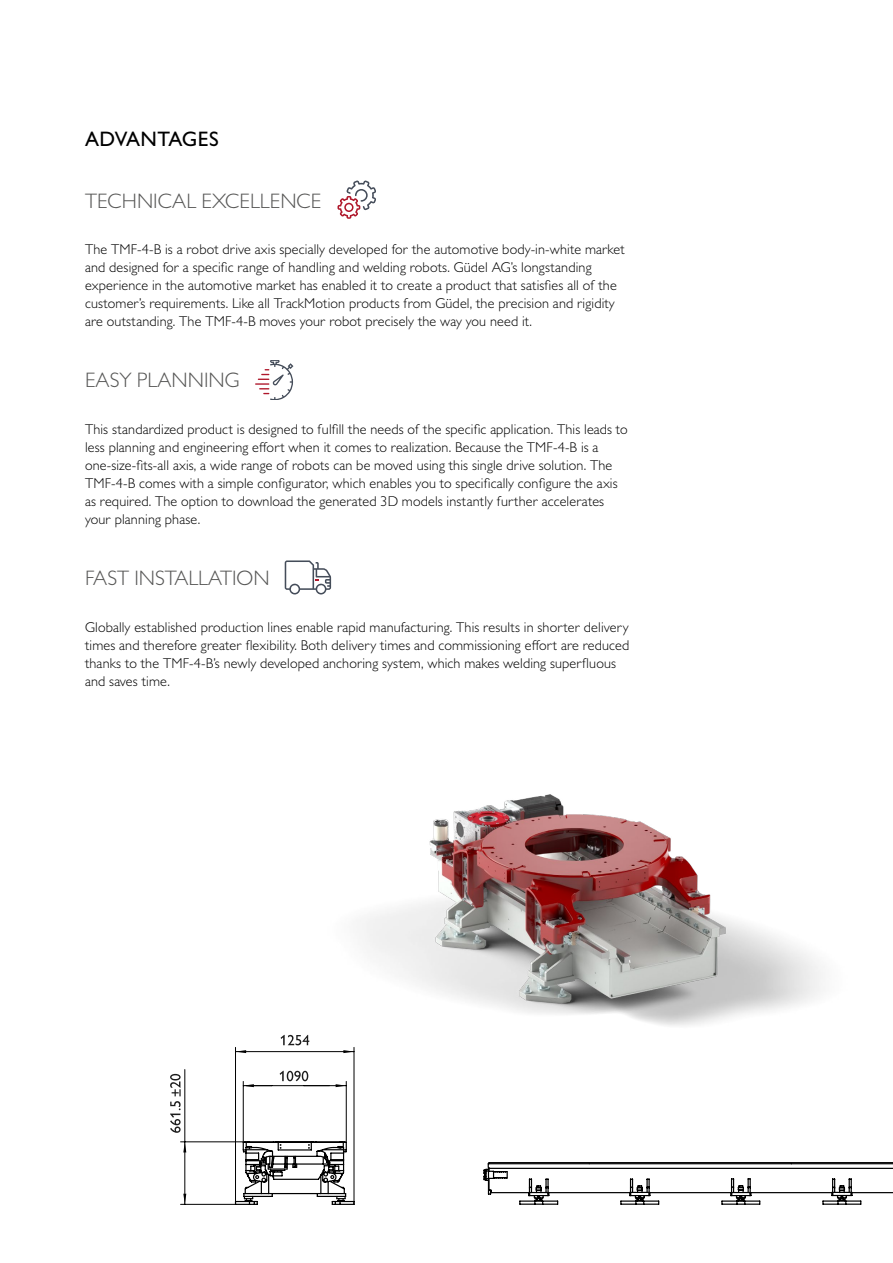
<style>
.page{position:relative;width:893px;height:1263px;background:#fff}
.page>*{position:absolute;margin:0;border:0;box-sizing:border-box;transform-origin:0 0}
.t1{font:300 21px "Gill Sans MT Pro";color:#575756}
.t2{font:500 21px "Gill Sans MT Pro";letter-spacing:.02em;color:#000}
.t3{font:300 14.25px/18px "Gill Sans MT Pro";letter-spacing:.01em;color:#000}
</style>
<div class="page">
<img style="left:191px;top:794px;width:632px;height:349px">
<svg style="left:483px;top:1162px;width:410px;height:43px"></svg>
<svg style="left:281px;top:1035px;width:28px;height:10px"></svg>
<svg style="left:170px;top:1074px;width:11px;height:59px"></svg>
<hr style="left:272px;top:1085px;width:32px;height:1px;background:#000">
<svg style="left:280px;top:1071px;width:50px;height:15px"></svg>
<hr style="left:243px;top:1081px;width:1px;height:61px;background:#000">
<svg style="left:243px;top:1084px;width:29px;height:3px"></svg>
<svg style="left:336px;top:1084px;width:10px;height:3px"></svg>
<hr style="left:346px;top:1081px;width:1px;height:61px;background:#000">
<hr style="left:304px;top:1085px;width:42px;height:1px;background:#000">
<svg style="left:236px;top:1050px;width:10px;height:3px"></svg>
<svg style="left:343px;top:1050px;width:11px;height:3px"></svg>
<hr style="left:235px;top:1047px;width:1px;height:157px;background:#000">
<hr style="left:354px;top:1047px;width:1px;height:157px;background:#000">
<hr style="left:235px;top:1051px;width:119px;height:1px;background:#000">
<svg style="left:183px;top:1142px;width:2px;height:10px"></svg>
<svg style="left:183px;top:1194px;width:2px;height:10px"></svg>
<hr style="left:181px;top:1141px;width:62px;height:1px;background:#000">
<hr style="left:181px;top:1204px;width:54px;height:1px;background:#000">
<hr style="left:185px;top:1069px;width:1px;height:135px;background:#000">
<svg style="left:234px;top:1140px;width:121px;height:65px"></svg>
<svg style="left:338px;top:180px;width:38px;height:39px"></svg>
<svg style="left:255px;top:361px;width:38px;height:38px"></svg>
<svg style="left:285px;top:560px;width:46px;height:34px"></svg>
<h1 class="t2" style="left:85px;top:126px;width:135px">ADVANTAGES</h1>
<h1 class="t1" style="left:85px;top:188px;width:238px">TECHNICAL EXCELLENCE</h1>
<p class="t3" style="left:85px;top:240px;width:541px">The TMF-4-B is a robot drive axis specially developed for the automotive body-in-white market and designed for a specific range of handling and welding robots. Güdel AG’s longstanding experience in the automotive market has enabled it to create a product that satisfies all of the customer’s requirements. Like all TrackMotion products from Güdel, the precision and rigidity are outstanding. The TMF-4-B moves your robot precisely the way you need it.</p>
<h1 class="t1" style="left:85px;top:367px;width:156px">EASY PLANNING</h1>
<p class="t3" style="left:85px;top:420px;width:544px">This standardized product is designed to fulfill the needs of the specific application. This leads to less planning and engineering effort when it comes to realization. Because the TMF-4-B is a one-size-fits-all axis, a wide range of robots can be moved using this single drive solution. The TMF-4-B comes with a simple configurator, which enables you to specifically configure the axis as required. The option to download the generated 3D models instantly further accelerates your planning phase.</p>
<h1 class="t1" style="left:85px;top:565px;width:186px">FAST INSTALLATION</h1>
<p class="t3" style="left:85px;top:618px;width:546px">Globally established production lines enable rapid manufacturing. This results in shorter delivery times and therefore greater flexibility. Both delivery times and commissioning effort are reduced thanks to the TMF-4-B’s newly developed anchoring system, which makes welding superfluous and saves time.</p>
</div>
